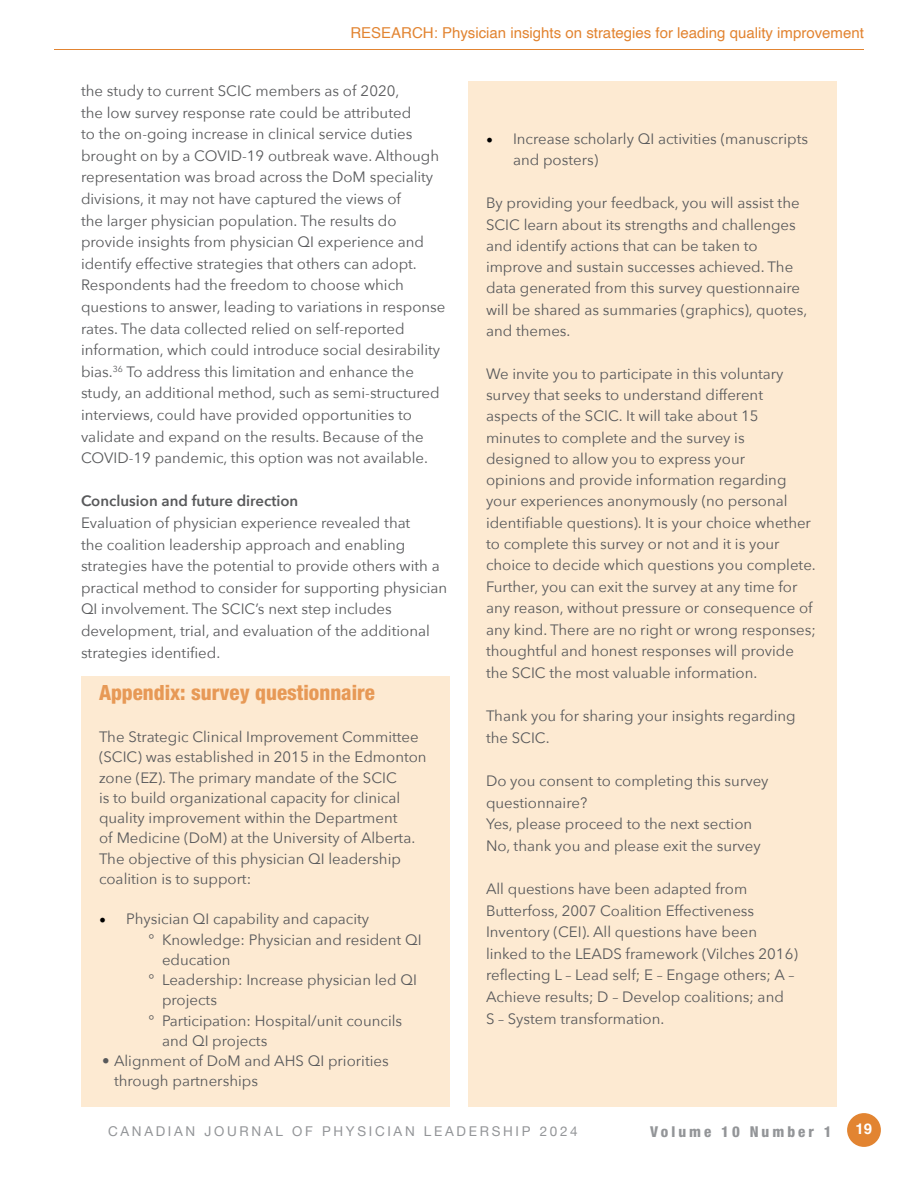
<style>
.page{position:relative;width:918px;height:1188px;background:#fff}
.page>*{position:absolute;margin:0;border:0;box-sizing:border-box;transform-origin:0 0}
.t1{font:800 condensed 21px "Helvetica Neue LT Pro";color:#e79956}
.t2{font:15px/21.6px "Avenir Next";color:#58595b}
.t3{font:15px "Helvetica";color:#e28431}
.t4{font:600 15px "Avenir Next";color:#58595b}
.t5{font:800 condensed 15px "Helvetica Neue LT Pro";letter-spacing:.2em;color:#939598}
.t6{font:700 15px "Helvetica";color:#fff}
.t7{font:13.5px "Helvetica Neue";letter-spacing:.2em;color:#939598}
.s1{font-family:"Minion Pro";font-size:18px;color:#000}
</style>
<div class="page">
<div style="left:847px;top:1113px;width:34px;height:34px;background:#e28431;border-radius:50%"></div>
<hr style="left:54px;top:49px;width:810px;height:1px;background:#e28431">
<div style="left:81px;top:676px;width:369px;height:431px;background:#fdead2"></div>
<div style="left:468px;top:81px;width:369px;height:1026px;background:#fdead2"></div>
<p class="t3" style="left:350px;top:21px;width:515px">RESEARCH: Physician insights on strategies for leading quality improvement</p>
<p class="t2" style="left:81px;top:79px;width:366px">the study to current SCIC members as of 2020,<br>the low survey response rate could be attributed<br>to the on-going increase in clinical service duties brought on by a COVID-19 outbreak wave. Although representation was broad across the DoM speciality divisions, it may not have captured the views of<br>the larger physician population. The results do provide insights from physician QI experience and identify effective strategies that others can adopt.<br>Respondents had the freedom to choose which questions to answer, leading to variations in response rates. The data collected relied on self-reported information, which could introduce social desirability bias.<sup>36</sup> To address this limitation and enhance the study, an additional method, such as semi-structured interviews, could have provided opportunities to validate and expand on the results. Because of the COVID-19 pandemic, this option was not available.</p>
<p class="t4" style="left:81px;top:488px;width:219px">Conclusion and future direction</p>
<p class="t2" style="left:81px;top:511px;width:368px">Evaluation of physician experience revealed that<br>the coalition leadership approach and enabling strategies have the potential to provide others with a practical method to consider for supporting physician QI involvement. The SCIC’s next step includes development, trial, and evaluation of the additional strategies identified.</p>
<h1 class="t1" style="left:99px;top:680px;width:277px">Appendix: survey questionnaire</h1>
<p class="t2" style="left:99px;top:726px;width:329px;line-height:20.2px">The Strategic Clinical Improvement Committee (SCIC) was established in 2015 in the Edmonton zone (EZ). The primary mandate of the SCIC<br>is to build organizational capacity for clinical quality improvement within the Department<br>of Medicine (DoM) at the University of Alberta.<br>The objective of this physician QI leadership coalition is to support:</p>
<p class="t2" style="left:99px;top:908px;width:272px"><span class="s1">•</span> Physician QI capability and capacity</p>
<p class="t2" style="left:148px;top:928px;width:275px">° Knowledge: Physician and resident QI</p>
<p class="t2" style="left:162px;top:948px;width:70px">education</p>
<p class="t2" style="left:148px;top:968px;width:270px">° Leadership: Increase physician led QI</p>
<p class="t2" style="left:162px;top:989px;width:57px">projects</p>
<p class="t2" style="left:148px;top:1009px;width:255px">° Participation: Hospital/unit councils</p>
<p class="t2" style="left:162px;top:1029px;width:107px">and QI projects</p>
<p class="t2" style="left:114px;top:1050px;width:276px;line-height:20.2px;text-indent:-12px">• Alignment of DoM and AHS QI priorities through partnerships</p>
<p class="t2" style="left:513px;top:127px;width:297px;text-indent:-27px"><span class="s1">•</span> Increase scholarly QI activities (manuscripts and posters)</p>
<p class="t2" style="left:486px;top:192px;width:323px">By providing your feedback, you will assist the SCIC learn about its strengths and challenges and identify actions that can be taken to improve and sustain successes achieved. The data generated from this survey questionnaire will be shared as summaries (graphics), quotes, and themes.</p>
<p class="t2" style="left:486px;top:362px;width:332px">We invite you to participate in this voluntary survey that seeks to understand different aspects of the SCIC. It will take about 15 minutes to complete and the survey is<br>designed to allow you to express your<br>opinions and provide information regarding your experiences anonymously (no personal identifiable questions). It is your choice whether to complete this survey or not and it is your choice to decide which questions you complete.<br>Further, you can exit the survey at any time for any reason, without pressure or consequence of any kind. There are no right or wrong responses; thoughtful and honest responses will provide the SCIC the most valuable information.</p>
<p class="t2" style="left:486px;top:705px;width:311px">Thank you for sharing your insights regarding the SCIC.</p>
<p class="t2" style="left:486px;top:769px;width:284px">Do you consent to completing this survey questionnaire?<br>Yes, please proceed to the next section No, thank you and please exit the survey</p>
<p class="t2" style="left:486px;top:877px;width:313px">All questions have been adapted from Butterfoss, 2007 Coalition Effectiveness Inventory (CEI). All questions have been linked to the LEADS framework (Vilches 2016) reflecting L – Lead self; E – Engage others; A – Achieve results; D – Develop coalitions; and<br>S – System transformation.</p>
<p class="t7" style="left:108px;top:1121px;width:471px">CANADIAN JOURNAL OF PHYSICIAN LEADERSHIP 2024</p>
<p class="t5" style="left:650px;top:1122px;width:183px">Volume 10 Number 1</p>
<p class="t6" style="left:856px;top:1120px;width:18px">19</p>
</div>
